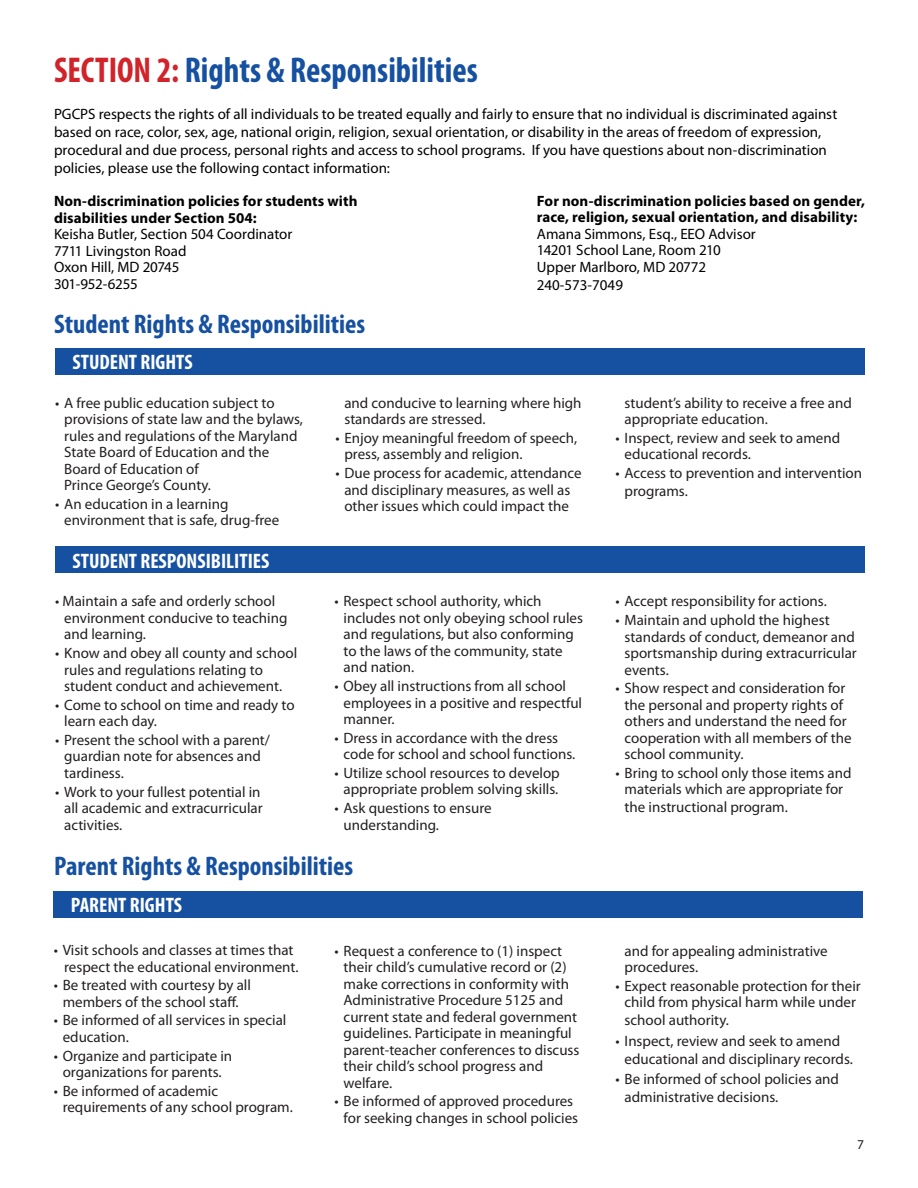
<style>
.page{position:relative;width:918px;height:1188px;background:#fff}
.page>*{position:absolute;margin:0;border:0;box-sizing:border-box;transform-origin:0 0}
.t1{font:700 condensed 36px "Myriad Pro";color:#1650a1;scale:.95 1}
.t2{font:700 condensed 27px "Myriad Pro";color:#1650a1}
.t3{font:700 condensed 21px "Myriad Pro";color:#fff}
.t4{font:15px/16.5px "Myriad Pro";color:#231f20}
.t5{font:15px/16.5px "Myriad Pro";color:#000}
.t6{font:700 15px/16.5px "Myriad Pro";letter-spacing:.005em;color:#000}
.t7{font:13.5px "Myriad Pro";color:#231f20}
.s1{color:#d1232a}
</style>
<div class="page">
<div style="left:55px;top:348px;width:810px;height:27px;background:#1650a1"></div>
<div style="left:55px;top:546px;width:810px;height:27px;background:#1650a1"></div>
<div style="left:54px;top:891px;width:809px;height:27px;background:#1650a1"></div>
<p class="t1" style="left:54px;top:47px;width:448px"><span class="s1">SECTION 2:</span> Rights &amp; Responsibilities</p>
<p class="t5" style="left:54px;top:105px;width:785px;line-height:18px">PGCPS respects the rights of all individuals to be treated equally and fairly to ensure that no individual is discriminated against based on race, color, sex, age, national origin, religion, sexual orientation, or disability in the areas of freedom of expression, procedural and due process, personal rights and access to school programs. If you have questions about non-discrimination policies, please use the following contact information:</p>
<p class="t6" style="left:54px;top:192px;width:305px">Non-discrimination policies for students with</p>
<p class="t6" style="left:54px;top:209px;width:204px">disabilities under Section 504:</p>
<p class="t5" style="left:54px;top:226px;width:240px">Keisha Butler, Section 504 Coordinator<br>7711 Livingston Road<br>Oxon Hill, MD 20745<br>301-952-6255</p>
<p class="t6" style="left:537px;top:192px;width:330px">For non-discrimination policies based on gender, race, religion, sexual orientation, and disability:</p>
<p class="t5" style="left:537px;top:225px;width:220px">Amana Simmons, Esq., EEO Advisor<br>14201 School Lane, Room 210<br>Upper Marlboro, MD 20772</p>
<p class="t5" style="left:537px;top:276px;width:88px">240-573-7049</p>
<p class="t2" style="left:54px;top:307px;width:313px">Student Rights &amp; Responsibilities</p>
<p class="t3" style="left:72px;top:349px;width:122px">STUDENT RIGHTS</p>
<p class="t4" style="left:64px;top:394px;width:240px;text-indent:-9px">• A free public education subject to provisions of state law and the bylaws, rules and regulations of the Maryland<br>State Board of Education and the<br>Board of Education of<br>Prince George’s County.</p>
<p class="t4" style="left:64px;top:495px;width:217px;text-indent:-9px">• An education in a learning environment that is safe, drug-free</p>
<p class="t4" style="left:344px;top:394px;width:239px">and conducive to learning where high standards are stressed.</p>
<p class="t4" style="left:344px;top:429px;width:234px;text-indent:-9px">• Enjoy meaningful freedom of speech, press, assembly and religion.</p>
<p class="t4" style="left:335px;top:465px;width:248px;text-align:center">• Due process for academic, attendance and disciplinary measures, as well as other issues which could impact the</p>
<p class="t3" style="left:72px;top:548px;width:199px">STUDENT RESPONSIBILITIES</p>
<p class="t4" style="left:64px;top:593px;width:225px;text-indent:-9px">• Maintain a safe and orderly school environment conducive to teaching and learning.</p>
<p class="t4" style="left:64px;top:645px;width:235px;text-indent:-9px">• Know and obey all county and school rules and regulations relating to student conduct and achievement.</p>
<p class="t4" style="left:64px;top:696px;width:232px;text-indent:-9px">• Come to school on time and ready to learn each day.</p>
<p class="t4" style="left:64px;top:731px;width:207px;text-indent:-9px">• Present the school with a parent/ guardian note for absences and tardiness.</p>
<p class="t4" style="left:64px;top:783px;width:200px;text-indent:-9px">• Work to your fullest potential in all academic and extracurricular activities.</p>
<p class="t4" style="left:344px;top:593px;width:241px;text-indent:-9px">• Respect school authority, which includes not only obeying school rules and regulations, but also conforming to the laws of the community, state and nation.</p>
<p class="t4" style="left:344px;top:678px;width:240px;text-indent:-9px">• Obey all instructions from all school employees in a positive and respectful manner.</p>
<p class="t4" style="left:344px;top:729px;width:233px;text-indent:-9px">• Dress in accordance with the dress code for school and school functions.</p>
<p class="t4" style="left:334px;top:764px;width:227px;text-align:center">• Utilize school resources to develop appropriate problem solving skills.</p>
<p class="t4" style="left:344px;top:800px;width:150px;text-indent:-9px">• Ask questions to ensure understanding.</p>
<p class="t2" style="left:54px;top:849px;width:300px">Parent Rights &amp; Responsibilities</p>
<p class="t3" style="left:71px;top:892px;width:113px">PARENT RIGHTS</p>
<p class="t4" style="left:64px;top:942px;width:236px;text-indent:-10px">• Visit schools and classes at times that respect the educational environment.</p>
<p class="t4" style="left:54px;top:977px;width:199px;text-align:center">• Be treated with courtesy by all members of the school staff.</p>
<p class="t4" style="left:63px;top:1012px;width:225px;text-indent:-9px">• Be informed of all services in special education.</p>
<p class="t4" style="left:54px;top:1047px;width:180px;text-align:center">• Organize and participate in organizations for parents.</p>
<p class="t4" style="left:63px;top:1082px;width:232px;text-indent:-9px">• Be informed of academic requirements of any school program.</p>
<p class="t4" style="left:344px;top:942px;width:237px;text-indent:-9px">• Request a conference to (1) inspect their child’s cumulative record or (2) make corrections in conformity with Administrative Procedure 5125 and current state and federal government guidelines. Participate in meaningful parent-teacher conferences to discuss their child’s school progress and welfare.</p>
<p class="t4" style="left:344px;top:1093px;width:236px;text-indent:-9px">• Be informed of approved procedures for seeking changes in school policies</p>
<p class="t4" style="left:625px;top:394px;width:229px">student’s ability to receive a free and appropriate education.</p>
<p class="t4" style="left:625px;top:429px;width:217px;text-indent:-9px">• Inspect, review and seek to amend educational records.</p>
<p class="t4" style="left:625px;top:464px;width:239px;line-height:18px;text-indent:-9px">• Access to prevention and intervention programs.</p>
<p class="t4" style="left:616px;top:593px;width:213px">• Accept responsibility for actions.</p>
<p class="t4" style="left:625px;top:612px;width:234px;text-indent:-9px">• Maintain and uphold the highest standards of conduct, demeanor and sportsmanship during extracurricular events.</p>
<p class="t4" style="left:625px;top:680px;width:229px;text-indent:-9px">• Show respect and consideration for the personal and property rights of others and understand the need for cooperation with all members of the school community.</p>
<p class="t4" style="left:616px;top:764px;width:238px;text-align:center">• Bring to school only those items and materials which are appropriate for</p>
<p class="t4" style="left:625px;top:799px;width:165px">the instructional program.</p>
<p class="t4" style="left:625px;top:942px;width:205px">and for appealing administrative procedures.</p>
<p class="t4" style="left:616px;top:977px;width:247px;text-align:center">• Expect reasonable protection for their child from physical harm while under</p>
<p class="t4" style="left:625px;top:1012px;width:106px">school authority.</p>
<p class="t4" style="left:625px;top:1031px;width:230px;line-height:18px;text-indent:-9px">• Inspect, review and seek to amend educational and disciplinary records.</p>
<p class="t4" style="left:625px;top:1069px;width:216px;line-height:18px;text-indent:-9px">• Be informed of school policies and administrative decisions.</p>
<p class="t7" style="left:857px;top:1136px;width:8px">7</p>
</div>
